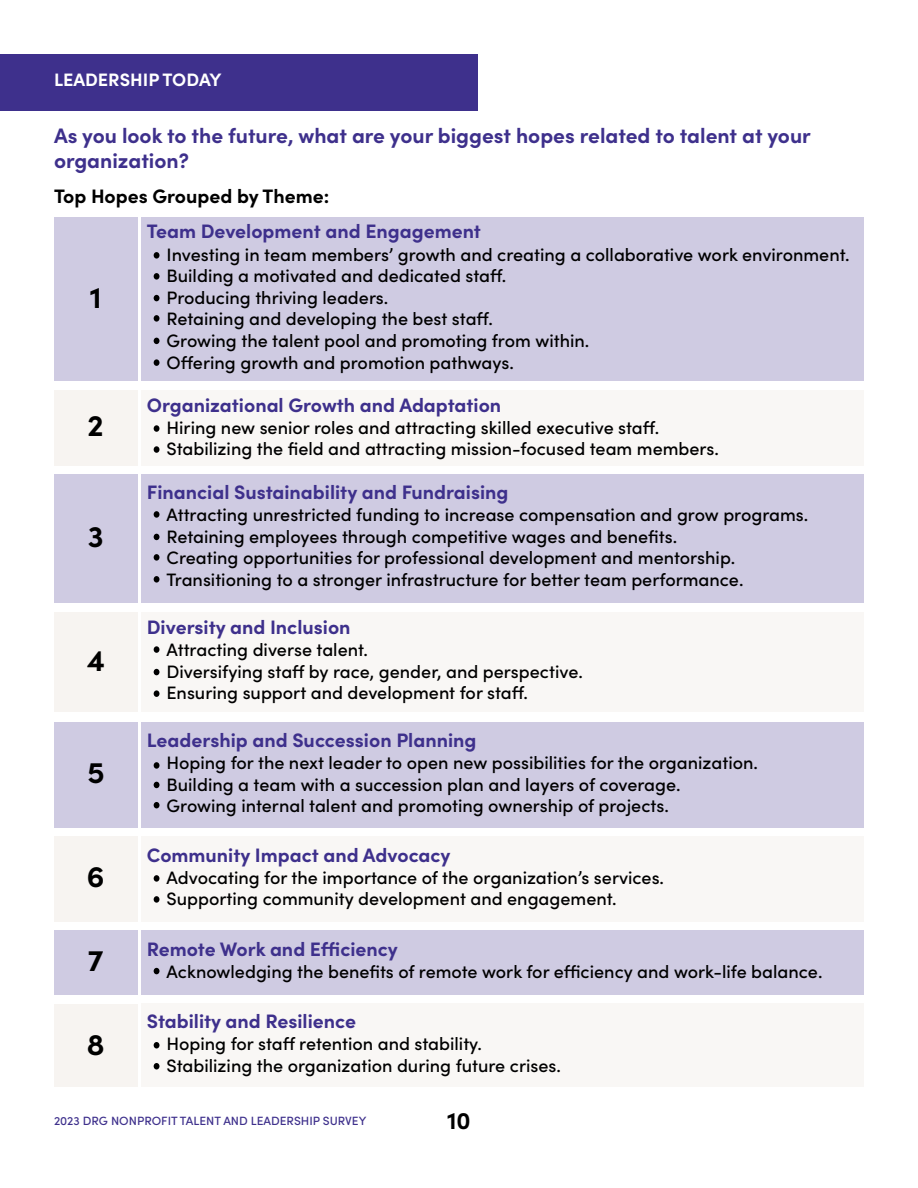
<style>
.page{position:relative;width:918px;height:1188px;background:#fff}
.page>*{position:absolute;margin:0;border:0;box-sizing:border-box;transform-origin:0 0}
.t1{font:700 30px "Sofia Pro";color:#000}
.t2{font:700 24px "Sofia Pro";color:#000}
.t3{font:700 21px/25.2px "Sofia Pro";color:#3e308c}
.t4{font:700 19.5px "Sofia Pro";color:#3e308c}
.t5{font:700 19.5px "Sofia Pro";color:#000}
.t6{font:500 18px/21.6px "Sofia Pro";color:#000}
.t7{font:700 18px "Sofia Pro";color:#fff}
.t8{font:500 12px "Sofia Pro";color:#3e308c}
</style>
<div class="page">
<div style="left:0;top:54px;width:477px;height:56px;background:#3e308c"></div>
<div style="left:141px;top:217px;width:723px;height:164px;background:#cfcbe2"></div>
<svg style="left:154px;top:252px;width:5px;height:7px"></svg>
<svg style="left:154px;top:273px;width:5px;height:7px"></svg>
<svg style="left:154px;top:295px;width:5px;height:6px"></svg>
<svg style="left:154px;top:315px;width:5px;height:7px"></svg>
<svg style="left:154px;top:338px;width:5px;height:6px"></svg>
<svg style="left:154px;top:359px;width:5px;height:7px"></svg>
<div style="left:141px;top:390px;width:723px;height:75px;background:#f9f7f5"></div>
<svg style="left:154px;top:425px;width:5px;height:7px"></svg>
<svg style="left:154px;top:446px;width:5px;height:7px"></svg>
<div style="left:141px;top:612px;width:723px;height:100px;background:#f9f7f5"></div>
<svg style="left:154px;top:646px;width:5px;height:7px"></svg>
<svg style="left:154px;top:669px;width:5px;height:6px"></svg>
<svg style="left:154px;top:690px;width:5px;height:7px"></svg>
<div style="left:141px;top:722px;width:723px;height:105px;background:#cfcbe2"></div>
<svg style="left:154px;top:762px;width:5px;height:7px"></svg>
<svg style="left:154px;top:782px;width:5px;height:6px"></svg>
<svg style="left:154px;top:802px;width:5px;height:6px"></svg>
<div style="left:141px;top:836px;width:723px;height:86px;background:#f9f7f5"></div>
<svg style="left:154px;top:875px;width:5px;height:7px"></svg>
<svg style="left:154px;top:896px;width:5px;height:7px"></svg>
<div style="left:141px;top:930px;width:723px;height:65px;background:#cfcbe2"></div>
<svg style="left:154px;top:968px;width:5px;height:6px"></svg>
<div style="left:141px;top:1004px;width:723px;height:83px;background:#f9f7f5"></div>
<svg style="left:154px;top:1042px;width:5px;height:6px"></svg>
<svg style="left:154px;top:1063px;width:5px;height:7px"></svg>
<div style="left:141px;top:474px;width:723px;height:128px;background:#cfcbe2"></div>
<svg style="left:154px;top:511px;width:5px;height:7px"></svg>
<svg style="left:154px;top:534px;width:5px;height:6px"></svg>
<svg style="left:154px;top:554px;width:5px;height:7px"></svg>
<div style="left:54px;top:217px;width:83px;height:164px;background:#cfcbe2"></div>
<div style="left:54px;top:390px;width:83px;height:75px;background:#f7f4f1"></div>
<div style="left:54px;top:474px;width:83px;height:128px;background:#cfcbe2"></div>
<div style="left:54px;top:612px;width:83px;height:100px;background:#f7f4f1"></div>
<div style="left:54px;top:722px;width:83px;height:105px;background:#cfcbe2"></div>
<div style="left:54px;top:836px;width:83px;height:85px;background:#f7f4f1"></div>
<div style="left:54px;top:930px;width:83px;height:65px;background:#cfcbe2"></div>
<div style="left:54px;top:1004px;width:83px;height:83px;background:#f7f4f1"></div>
<svg style="left:154px;top:576px;width:5px;height:7px"></svg>
<p class="t7" style="left:54px;top:66px;width:169px">LEADERSHIP TODAY</p>
<p class="t3" style="left:54px;top:121px;width:758px">As you look to the future, what are your biggest hopes related to talent at your organization?</p>
<p class="t5" style="left:54px;top:181px;width:277px">Top Hopes Grouped by Theme:</p>
<p class="t4" style="left:147px;top:217px;width:336px">Team Development and Engagement</p>
<p class="t6" style="left:167px;top:242px;width:685px">Investing in team members’ growth and creating a collaborative work environment.<br>Building a motivated and dedicated staff.<br>Producing thriving leaders.<br>Retaining and developing the best staff.<br>Growing the talent pool and promoting from within.<br>Offering growth and promotion pathways.</p>
<p class="t4" style="left:147px;top:390px;width:356px">Organizational Growth and Adaptation</p>
<p class="t6" style="left:167px;top:416px;width:554px">Hiring new senior roles and attracting skilled executive staff.<br>Stabilizing the field and attracting mission-focused team members.</p>
<h1 class="t1" style="left:90px;top:274px;width:13px">1</h1>
<h1 class="t1" style="left:87px;top:403px;width:18px">2</h1>
<h1 class="t1" style="left:88px;top:513px;width:17px">3</h1>
<h1 class="t1" style="left:87px;top:637px;width:19px">4</h1>
<h1 class="t1" style="left:88px;top:750px;width:19px">5</h1>
<h1 class="t1" style="left:87px;top:854px;width:19px">6</h1>
<h1 class="t1" style="left:88px;top:938px;width:17px">7</h1>
<h1 class="t1" style="left:87px;top:1021px;width:19px">8</h1>
<p class="t4" style="left:147px;top:477px;width:363px">Financial Sustainability and Fundraising</p>
<p class="t6" style="left:167px;top:503px;width:643px">Attracting unrestricted funding to increase compensation and grow programs.<br>Retaining employees through competitive wages and benefits.<br>Creating opportunities for professional development and mentorship.<br>Transitioning to a stronger infrastructure for better team performance.</p>
<p class="t4" style="left:147px;top:612px;width:205px">Diversity and Inclusion</p>
<p class="t6" style="left:167px;top:638px;width:418px">Attracting diverse talent.<br>Diversifying staff by race, gender, and perspective.<br>Ensuring support and development for staff.</p>
<p class="t4" style="left:147px;top:725px;width:331px">Leadership and Succession Planning</p>
<p class="t6" style="left:167px;top:751px;width:593px">Hoping for the next leader to open new possibilities for the organization.<br>Building a team with a succession plan and layers of coverage.<br>Growing internal talent and promoting ownership of projects.</p>
<p class="t4" style="left:147px;top:840px;width:305px">Community Impact and Advocacy</p>
<p class="t6" style="left:167px;top:865px;width:499px">Advocating for the importance of the organization’s services.<br>Supporting community development and engagement.</p>
<p class="t4" style="left:147px;top:934px;width:253px">Remote Work and Efficiency</p>
<p class="t6" style="left:167px;top:960px;width:657px">Acknowledging the benefits of remote work for efficiency and work-life balance.</p>
<p class="t4" style="left:147px;top:1007px;width:211px">Stability and Resilience</p>
<p class="t6" style="left:167px;top:1032px;width:396px">Hoping for staff retention and stability.<br>Stabilizing the organization during future crises.</p>
<p class="t8" style="left:54px;top:1112px;width:314px">2023 DRG NONPROFIT TALENT AND LEADERSHIP SURVEY</p>
<h2 class="t2" style="left:447px;top:1102px;width:25px">10</h2>
</div>
